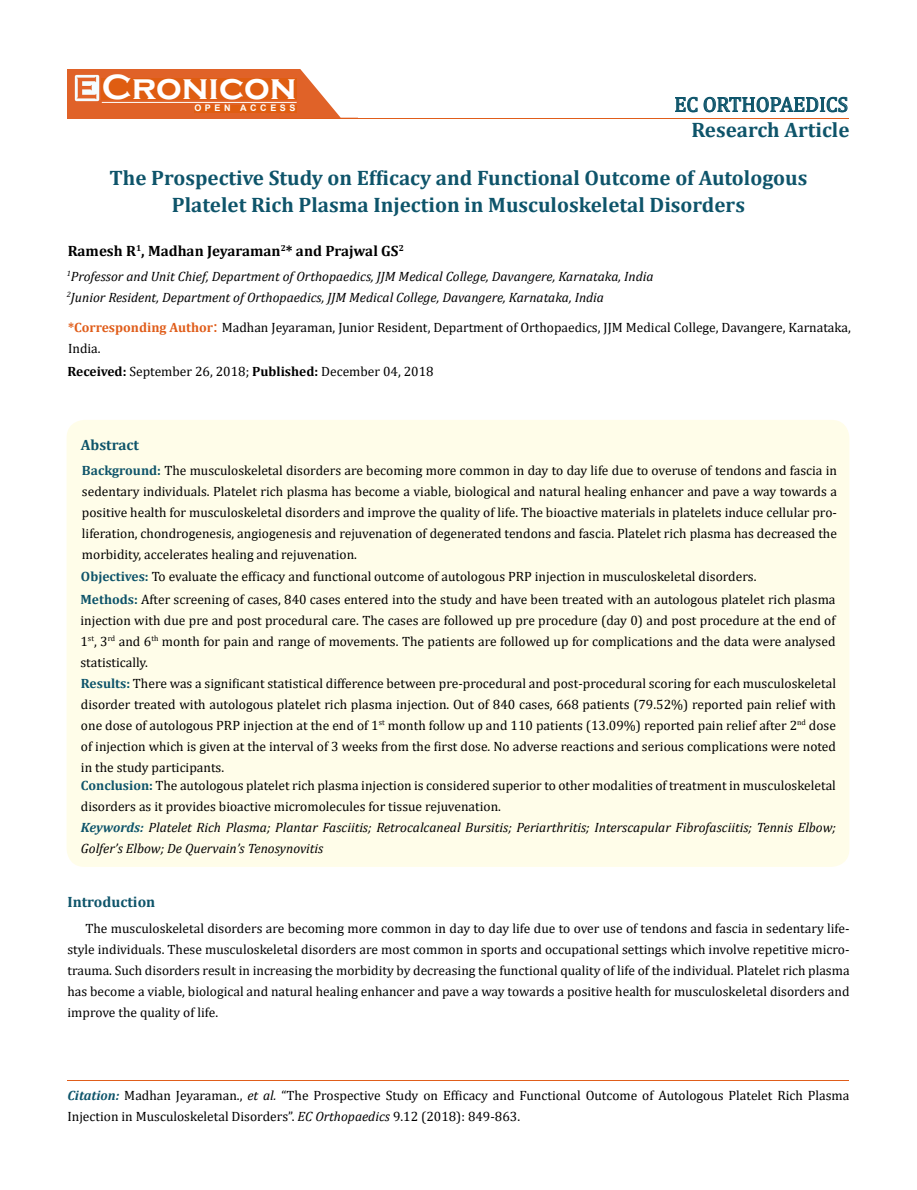
<style>
.page{position:relative;width:917px;height:1190px;background:#fff}
.page>*{position:absolute;margin:0;border:0;box-sizing:border-box;transform-origin:0 0}
.t1{font:700 36px "Copperplate Gothic";color:#fff}
.t2{font:700 21px/27px "Cambria";color:#0e546a;text-align:center}
.t3{font:21px "Cambria";color:#0e546a}
.t4{font:700 15px "Cambria";color:#000}
.t5{font:700 15px "Cambria";color:#0e546a}
.t6{font:13.5px/21px "Cambria";color:#000}
.t7{font:italic 13.5px/21px "Cambria";color:#000}
.t8{font:700 9px "Arial";letter-spacing:.4em;color:#fff}
.s1{font-weight:700;color:#e05d1a}
.s2{font-size:18px;color:#e05d1a}
.s3{font-weight:700}
.s4{font-weight:700;color:#0e546a}
.s5{font-weight:700;font-style:italic;color:#0e546a}
.s6{font-style:italic}
</style>
<div class="page">
<div style="left:67px;top:70px;width:290px;height:49px;background:#e06228"></div>
<svg style="left:300px;top:69px;width:58px;height:49px"></svg>
<img style="left:75px;top:75px;width:24px;height:26px">
<div style="left:102px;top:79px;width:195px;height:21px;background:#df5d11"></div>
<div style="left:194px;top:105px;width:103px;height:7px;background:#df5d11"></div>
<svg style="left:675px;top:97px;width:22px;height:15px"></svg>
<svg style="left:703px;top:97px;width:144px;height:15px"></svg>
<hr style="left:102px;top:102px;width:194px;height:1px;background:#fff">
<hr style="left:279px;top:118px;width:569px;height:1px;background:#e05d1a">
<hr style="left:67px;top:1080px;width:782px;height:1px;background:#e05d1a">
<div style="left:67px;top:420px;width:782px;height:447px;background:#fffde9;border-radius:18px"></div>
<h1 class="t1" style="left:102px;top:68px;width:196px">Cronicon</h1>
<p class="t8" style="left:194px;top:102px;width:103px">OPEN ACCESS</p>
<h2 class="t3" style="left:674px;top:92px;width:175px">EC ORTHOPAEDICS</h2>
<h2 class="t2" style="left:691px;top:116px;width:160px">Research Article</h2>
<h2 class="t2" style="left:109px;top:163px;width:699px">The Prospective Study on Efficacy and Functional Outcome of Autologous<br>Platelet Rich Plasma Injection in Musculoskeletal Disorders</h2>
<p class="t4" style="left:68px;top:241px;width:337px">Ramesh R<sup>1</sup>, Madhan Jeyaraman<sup>2</sup>* and Prajwal GS<sup>2</sup></p>
<p class="t7" style="left:67px;top:265px;width:588px"><sup>1</sup>Professor and Unit Chief, Department of Orthopaedics, JJM Medical College, Davangere, Karnataka, India<br><sup>2</sup>Junior Resident, Department of Orthopaedics, JJM Medical College, Davangere, Karnataka, India</p>
<p class="t6" style="left:68px;top:317px;width:784px"><span class="s1">*Corresponding Author</span><span class="s2">:</span> Madhan Jeyaraman, Junior Resident, Department of Orthopaedics, JJM Medical College, Davangere, Karnataka,<br>India.</p>
<p class="t6" style="left:67px;top:361px;width:368px"><span class="s3">Received:</span> September 26, 2018; <span class="s3">Published:</span> December 04, 2018</p>
<p class="t5" style="left:81px;top:434px;width:60px">Abstract</p>
<p class="t6" style="left:82px;top:460px;width:756px;text-align:justify"><span class="s4">Background:</span> The musculoskeletal disorders are becoming more common in day to day life due to overuse of tendons and fascia in sedentary individuals. Platelet rich plasma has become a viable, biological and natural healing enhancer and pave a way towards a positive health for musculoskeletal disorders and improve the quality of life. The bioactive materials in platelets induce cellular pro&shy;liferation, chondrogenesis, angiogenesis and rejuvenation of degenerated tendons and fascia. Platelet rich plasma has decreased the morbidity, accelerates healing and rejuvenation.</p>
<p class="t6" style="left:80px;top:588px;width:757px"><span class="s4">Methods:</span> After screening of cases, 840 cases entered into the study and have been treated with an autologous platelet rich plasma injection with due pre and post procedural care. The cases are followed up pre procedure (day 0) and post procedure at the end of 1<sup>st</sup>, 3<sup>rd</sup> and 6<sup>th</sup> month for pain and range of movements. The patients are followed up for complications and the data were analysed statistically.<br><span class="s4">Results:</span> There was a significant statistical difference between pre-procedural and post-procedural scoring for each musculoskeletal disorder treated with autologous platelet rich plasma injection. Out of 840 cases, 668 patients (79.52%) reported pain relief with one dose of autologous PRP injection at the end of 1<sup>st</sup> month follow up and 110 patients (13.09%) reported pain relief after 2<sup>nd</sup> dose of injection which is given at the interval of 3 weeks from the first dose. No adverse reactions and serious complications were noted in the study participants.</p>
<p class="t6" style="left:81px;top:775px;width:756px"><span class="s4">Conclusion:</span> The autologous platelet rich plasma injection is considered superior to other modalities of treatment in musculoskeletal disorders as it provides bioactive micromolecules for tissue rejuvenation.</p>
<p class="t6" style="left:81px;top:566px;width:677px"><span class="s4">Objectives:</span> To evaluate the efficacy and functional outcome of autologous PRP injection in musculoskeletal disorders.</p>
<p class="t7" style="left:81px;top:816px;width:756px"><span class="s4">Keywords:</span> Platelet Rich Plasma; Plantar Fasciitis; Retrocalcaneal Bursitis; Periarthritis; Interscapular Fibrofasciitis; Tennis Elbow;<br>Golfer’s Elbow; De Quervain’s Tenosynovitis</p>
<p class="t5" style="left:67px;top:891px;width:89px">Introduction</p>
<p class="t6" style="left:67px;top:917px;width:783px;text-align:justify;text-indent:18px">The musculoskeletal disorders are becoming more common in day to day life due to over use of tendons and fascia in sedentary life&shy;style individuals. These musculoskeletal disorders are most common in sports and occupational settings which involve repetitive micro&shy;trauma. Such disorders result in increasing the morbidity by decreasing the functional quality of life of the individual. Platelet rich plasma has become a viable, biological and natural healing enhancer and pave a way towards a positive health for musculoskeletal disorders and improve the quality of life.</p>
<p class="t6" style="left:67px;top:1084px;width:783px"><span class="s5">Citation:</span> Madhan Jeyaraman., <span class="s6">et al.</span> “The Prospective Study on Efficacy and Functional Outcome of Autologous Platelet Rich Plasma<br>Injection in Musculoskeletal Disorders”. <span class="s6">EC Orthopaedics</span> 9.12 (2018): 849-863.</p>
</div>
